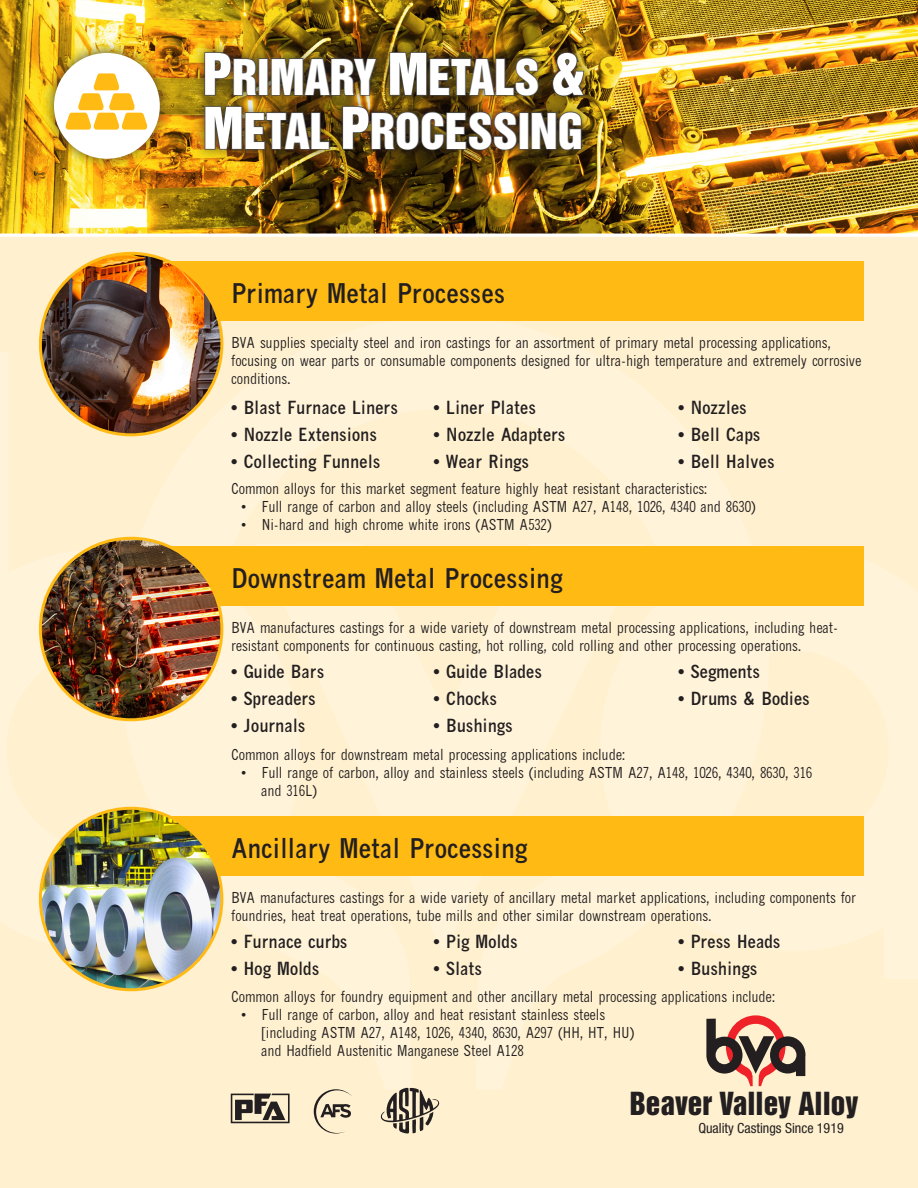
<style>
.page{position:relative;width:918px;height:1188px;background:#fff}
.page>*{position:absolute;margin:0;border:0;box-sizing:border-box;transform-origin:0 0}
.t1{font:45px/54px "Helvetica Inserat";color:#fff}
.t2{font:29.1px "Helvetica Inserat";color:#231f20}
.t3{font:700 condensed 27px "M News Gothic";color:#231f20}
.t4{font:700 condensed 18px "M News Gothic";color:#231f20}
.t5{font:condensed 15px/18px "M News Gothic";color:#231f20}
.t6{font:condensed 13.95px "Helvetica Neue";color:#231f20}
.s1{font-size:52.5px}
</style>
<div class="page">
<div style="left:0;top:230px;width:918px;height:958px;background:#fff1d0"></div>
<svg style="left:38px;top:354px;width:186px;height:598px"></svg>
<div style="left:130px;top:261px;width:734px;height:60px;background:#ffba14"></div>
<svg style="left:706px;top:1015px;width:100px;height:71px"></svg>
<img style="left:40px;top:254px;width:182px;height:181px">
<div style="left:130px;top:546px;width:734px;height:60px;background:#ffba14"></div>
<img style="left:40px;top:538px;width:182px;height:182px;border-radius:91px">
<div style="left:130px;top:816px;width:734px;height:60px;background:#ffba14"></div>
<img style="left:40px;top:808px;width:182px;height:182px;border-radius:91px">
<svg style="left:231px;top:1094px;width:59px;height:29px"></svg>
<svg style="left:314px;top:1089px;width:38px;height:45px"></svg>
<svg style="left:381px;top:1088px;width:58px;height:46px"></svg>
<img style="left:0;top:0;width:918px;height:234px">
<div style="left:192px;top:40px;width:404px;height:122px;background:#231f20;opacity:.75"></div>
<svg style="left:204px;top:51px;width:55px;height:45px;background:#695322"></svg>
<div style="left:259px;top:58px;width:9px;height:38px;border:2px solid #4b4c4d"></div>
<svg style="left:270px;top:57px;width:108px;height:40px;background:#4d3f24"></svg>
<img style="left:389px;top:51px;width:150px;height:46px">
<svg style="left:552px;top:51px;width:34px;height:46px;background:#5e4c21"></svg>
<img style="left:204px;top:105px;width:126px;height:46px">
<svg style="left:342px;top:105px;width:176px;height:46px;background:#4c3a1d"></svg>
<div style="left:519px;top:112px;width:10px;height:38px;border:2px solid #4b4c4d"></div>
<svg style="left:531px;top:111px;width:51px;height:40px;background:#4a3f23"></svg>
<div style="left:42px;top:41px;width:130px;height:130px;background:#231f20;opacity:.75"></div>
<div style="left:54px;top:53px;width:106px;height:106px;background:#fff;border-radius:50%"></div>
<svg style="left:65px;top:73px;width:83px;height:57px"></svg>
<hr style="left:0;top:234px;width:918px;height:3px;background:#fff">
<p class="t1" style="left:203px;top:51px;width:384px"><span class="s1">P</span>RIMARY <span class="s1">M</span>ETALS <span class="s1">&amp;<br>M</span>ETAL <span class="s1">P</span>ROCESSING</p>
<p class="t3" style="left:231px;top:277px;width:276px">Primary Metal Processes</p>
<p class="t5" style="left:231px;top:334px;width:632px">BVA supplies specialty steel and iron castings for an assortment of primary metal processing applications, focusing on wear parts or consumable components designed for ultra-high temperature and extremely corrosive conditions.</p>
<p class="t4" style="left:231px;top:397px;width:168px">• Blast Furnace Liners</p>
<p class="t4" style="left:434px;top:397px;width:104px">• Liner Plates</p>
<p class="t4" style="left:678px;top:397px;width:70px">• Nozzles</p>
<p class="t4" style="left:231px;top:424px;width:147px">• Nozzle Extensions</p>
<p class="t4" style="left:434px;top:424px;width:133px">• Nozzle Adapters</p>
<p class="t4" style="left:678px;top:424px;width:84px">• Bell Caps</p>
<p class="t4" style="left:231px;top:451px;width:151px">• Collecting Funnels</p>
<p class="t4" style="left:434px;top:451px;width:97px">• Wear Rings</p>
<p class="t4" style="left:678px;top:451px;width:98px">• Bell Halves</p>
<p class="t5" style="left:231px;top:479px;width:478px">Common alloys for this market segment feature highly heat resistant characteristics:</p>
<p class="t5" style="left:241px;top:497px;width:516px">• Full range of carbon and alloy steels (including ASTM A27, A148, 1026, 4340 and 8630)</p>
<p class="t5" style="left:241px;top:515px;width:312px">• Ni-hard and high chrome white irons (ASTM A532)</p>
<p class="t3" style="left:231px;top:562px;width:333px">Downstream Metal Processing</p>
<p class="t5" style="left:231px;top:619px;width:608px">BVA manufactures castings for a wide variety of downstream metal processing applications, including heat&shy;resistant components for continuous casting, hot rolling, cold rolling and other processing operations.</p>
<p class="t4" style="left:231px;top:661px;width:95px">• Guide Bars</p>
<p class="t4" style="left:434px;top:661px;width:110px">• Guide Blades</p>
<p class="t4" style="left:678px;top:661px;width:83px">• Segments</p>
<p class="t4" style="left:231px;top:688px;width:86px">• Spreaders</p>
<p class="t4" style="left:434px;top:688px;width:65px">• Chocks</p>
<p class="t4" style="left:678px;top:688px;width:133px">• Drums &amp; Bodies</p>
<p class="t4" style="left:231px;top:715px;width:76px">• Journals</p>
<p class="t4" style="left:434px;top:715px;width:81px">• Bushings</p>
<p class="t5" style="left:231px;top:746px;width:396px">Common alloys for downstream metal processing applications include:</p>
<p class="t5" style="left:261px;top:764px;width:553px;text-indent:-20px">• Full range of carbon, alloy and stainless steels (including ASTM A27, A148, 1026, 4340, 8630, 316 and 316L)</p>
<p class="t3" style="left:231px;top:832px;width:298px">Ancillary Metal Processing</p>
<p class="t5" style="left:231px;top:889px;width:626px">BVA manufactures castings for a wide variety of ancillary metal market applications, including components for foundries, heat treat operations, tube mills and other similar downstream operations.</p>
<p class="t4" style="left:231px;top:931px;width:118px">• Furnace curbs</p>
<p class="t4" style="left:434px;top:931px;width:85px">• Pig Molds</p>
<p class="t4" style="left:678px;top:931px;width:104px">• Press Heads</p>
<p class="t4" style="left:231px;top:958px;width:90px">• Hog Molds</p>
<p class="t4" style="left:434px;top:958px;width:50px">• Slats</p>
<p class="t4" style="left:678px;top:958px;width:81px">• Bushings</p>
<p class="t5" style="left:231px;top:988px;width:546px">Common alloys for foundry equipment and other ancillary metal processing applications include:</p>
<p class="t5" style="left:261px;top:1006px;width:375px;text-indent:-20px">• Full range of carbon, alloy and heat resistant stainless steels [including ASTM A27, A148, 1026, 4340, 8630, A297 (HH, HT, HU) and Hadfield Austenitic Manganese Steel A128</p>
<p class="t2" style="left:630px;top:1086px;width:230px">Beaver Valley Alloy</p>
<p class="t6" style="left:698px;top:1120px;width:147px">Quality Castings Since 1919</p>
</div>
